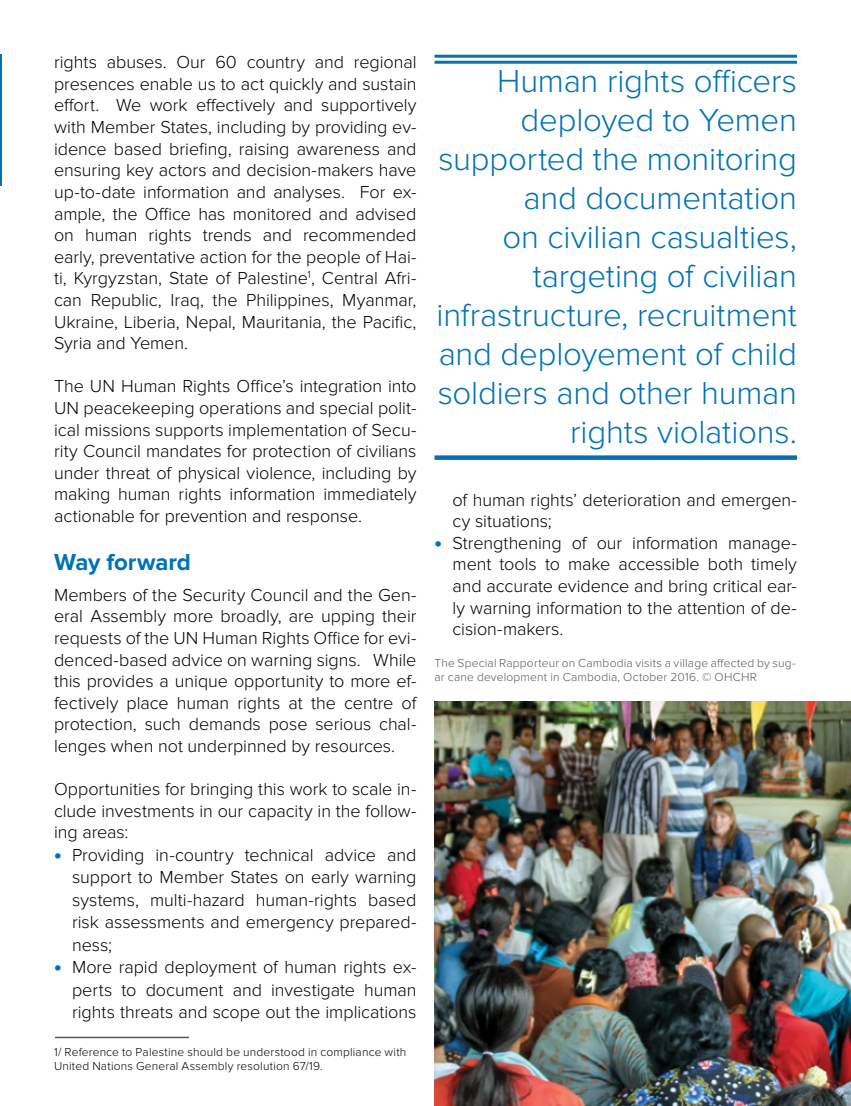
<style>
.page{position:relative;width:851px;height:1106px;background:#fff}
.page>*{position:absolute;margin:0;border:0;box-sizing:border-box;transform-origin:0 0}
.t1{font:300 33px/39px "Proxima Nova";letter-spacing:-.005em;color:#0072b4;text-align:right}
.t2{font:700 24px "Proxima Nova";letter-spacing:-.005em;color:#0072b4}
.t3{font:300 18px/21.6px "Proxima Nova";letter-spacing:-.005em;color:#000;text-align:justify}
.t4{font:300 12px/14.4px "Proxima Nova";letter-spacing:.015em;color:#58585b}
.t5{font:300 12px/14.4px "Proxima Nova";letter-spacing:.015em;color:#000}
.s1{font-weight:900;font-size:21px;color:#0072b4}
</style>
<div class="page">
<hr style="left:0;top:54px;width:1px;height:131px;background:#0072b4">
<hr style="left:434px;top:55px;width:362px;height:3px;background:#0072b4">
<hr style="left:434px;top:61px;width:362px;height:3px;background:#0072b4">
<div style="left:434px;top:455px;width:362px;height:5px;background:#0072b4"></div>
<img style="left:434px;top:701px;width:416px;height:405px">
<hr style="left:55px;top:1036px;width:134px;height:2px;background:#58585b">
<p class="t3" style="left:54px;top:52px;width:364px">rights abuses. Our 60 country and regional presences enable us to act quickly and sustain effort. We work effectively and supportively with Member States, including by providing ev&shy;idence based briefing, raising awareness and ensuring key actors and decision-makers have up-to-date information and analyses. For ex&shy;ample, the Office has monitored and advised on human rights trends and recommended early, preventative action for the people of Hai&shy;ti, Kyrgyzstan, State of Palestine<sup>1</sup>, Central Afri&shy;can Republic, Iraq, the Philippines, Myanmar, Ukraine, Liberia, Nepal, Mauritania, the Pacific, Syria and Yemen.</p>
<p class="t3" style="left:54px;top:376px;width:364px">The UN Human Rights Office’s integration into UN peacekeeping operations and special polit&shy;ical missions supports implementation of Secu&shy;rity Council mandates for protection of civilians under threat of physical violence, including by making human rights information immediately actionable for prevention and response.</p>
<h2 class="t2" style="left:54px;top:548px;width:138px">Way forward</h2>
<p class="t3" style="left:54px;top:584px;width:364px">Members of the Security Council and the Gen&shy;eral Assembly more broadly, are upping their requests of the UN Human Rights Office for evi&shy;denced-based advice on warning signs. While this provides a unique opportunity to more ef&shy;fectively place human rights at the centre of protection, such demands pose serious chal&shy;lenges when not underpinned by resources.</p>
<p class="t3" style="left:54px;top:778px;width:364px">Opportunities for bringing this work to scale in&shy;clude investments in our capacity in the follow&shy;ing areas:</p>
<p class="t3" style="left:72px;top:843px;width:346px;line-height:22.5px;text-indent:-18px"><span class="s1">•</span> Providing in-country technical advice and support to Member States on early warning systems, multi-hazard human-rights based risk assessments and emergency prepared&shy;ness;</p>
<p class="t3" style="left:72px;top:956px;width:346px;line-height:22.5px;text-indent:-18px"><span class="s1">•</span> More rapid deployment of human rights ex&shy;perts to document and investigate human rights threats and scope out the implications</p>
<p class="t5" style="left:54px;top:1044px;width:354px">1/ Reference to Palestine should be understood in compliance with<br>United Nations General Assembly resolution 67/19.</p>
<h1 class="t1" style="left:436px;top:62px;width:362px">Human rights officers deployed to Yemen supported the monitoring and documentation<br>on civilian casualties, targeting of civilian infrastructure, recruitment and deployement of child soldiers and other human rights violations.</h1>
<p class="t3" style="left:452px;top:489px;width:346px">of human rights’ deterioration and emergen&shy;cy situations;</p>
<p class="t3" style="left:452px;top:532px;width:346px;text-indent:-18px"><span class="s1">•</span> Strengthening of our information manage&shy;ment tools to make accessible both timely and accurate evidence and bring critical ear&shy;ly warning information to the attention of de&shy;cision-makers.</p>
<p class="t4" style="left:434px;top:655px;width:362px">The Special Rapporteur on Cambodia visits a village affected by sug&shy;ar cane development in Cambodia, October 2016. © OHCHR</p>
</div>
